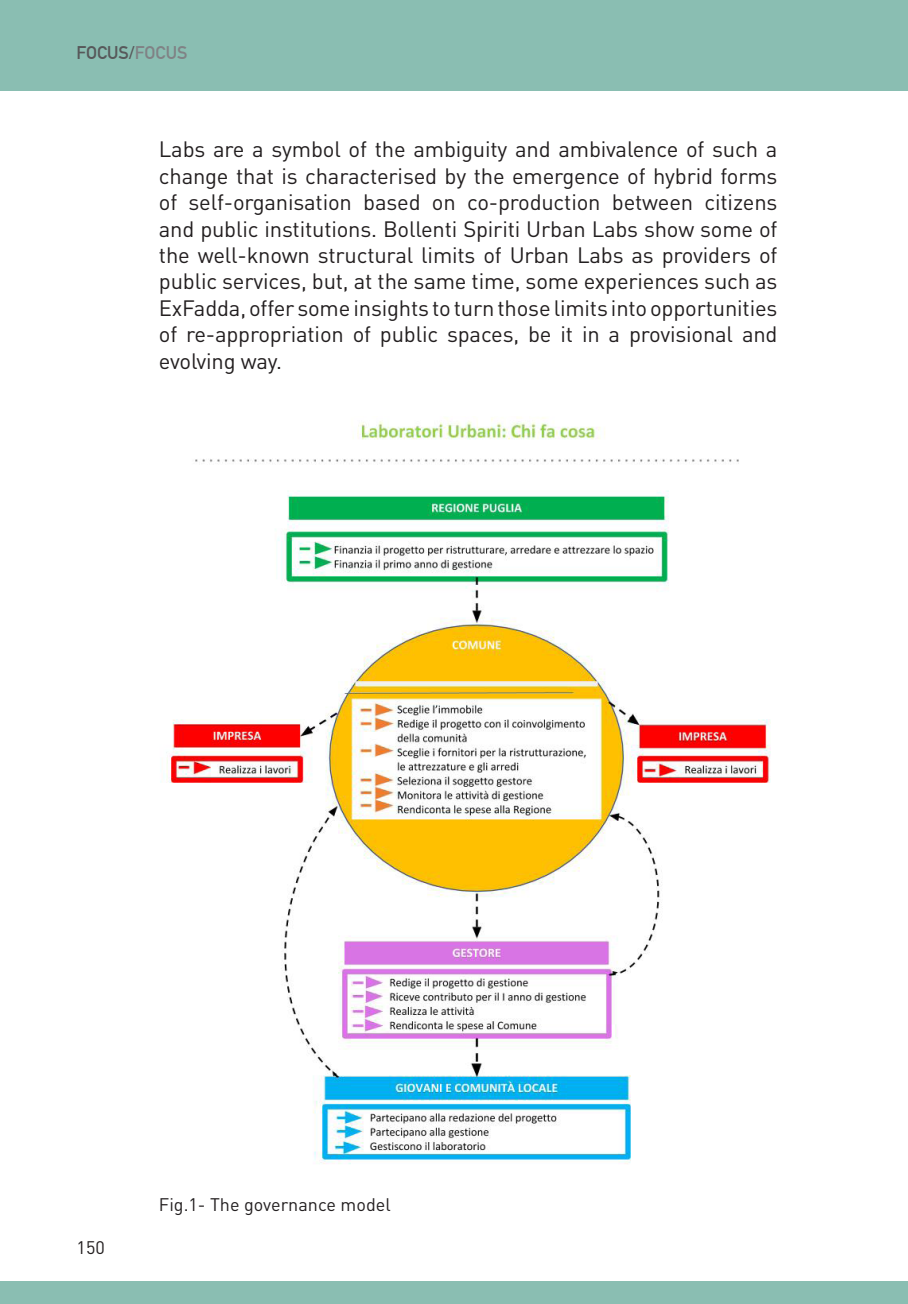
<style>
.page{position:relative;width:908px;height:1304px;background:#fff}
.page>*{position:absolute;margin:0;border:0;box-sizing:border-box;transform-origin:0 0}
.t1{font:22px/26.4px "DIN";letter-spacing:-.01em;color:#231f20;text-align:justify}
.t2{font:18px "DIN";color:#231f20}
.t3{font:700 18px "DIN Alternate";color:#57585a}
.s1{color:#808285}
</style>
<div class="page">
<div style="left:0;top:0;width:907px;height:90px;background:#8abeb2"></div>
<div style="left:0;top:1281px;width:907px;height:23px;background:#8abeb2"></div>
<img style="left:160px;top:417px;width:611px;height:747px">
<p class="t3" style="left:77px;top:39px;width:112px">FOCUS/<span class="s1">FOCUS</span></p>
<p class="t1" style="left:159px;top:136px;width:620px">Labs are a symbol of the ambiguity and ambivalence of such a change that is characterised by the emergence of hybrid forms of self-organisation based on co-production between citizens and public institutions. Bollenti Spiriti Urban Labs show some of the well-known structural limits of Urban Labs as providers of public services, but, at the same time, some experiences such as ExFadda, offer some insights to turn those limits into opportunities of re-appropriation of public spaces, be it in a provisional and evolving way.</p>
<p class="t2" style="left:77px;top:1237px;width:30px">150</p>
<p class="t2" style="left:159px;top:1193px;width:233px">Fig.1- The governance model</p>
</div>
